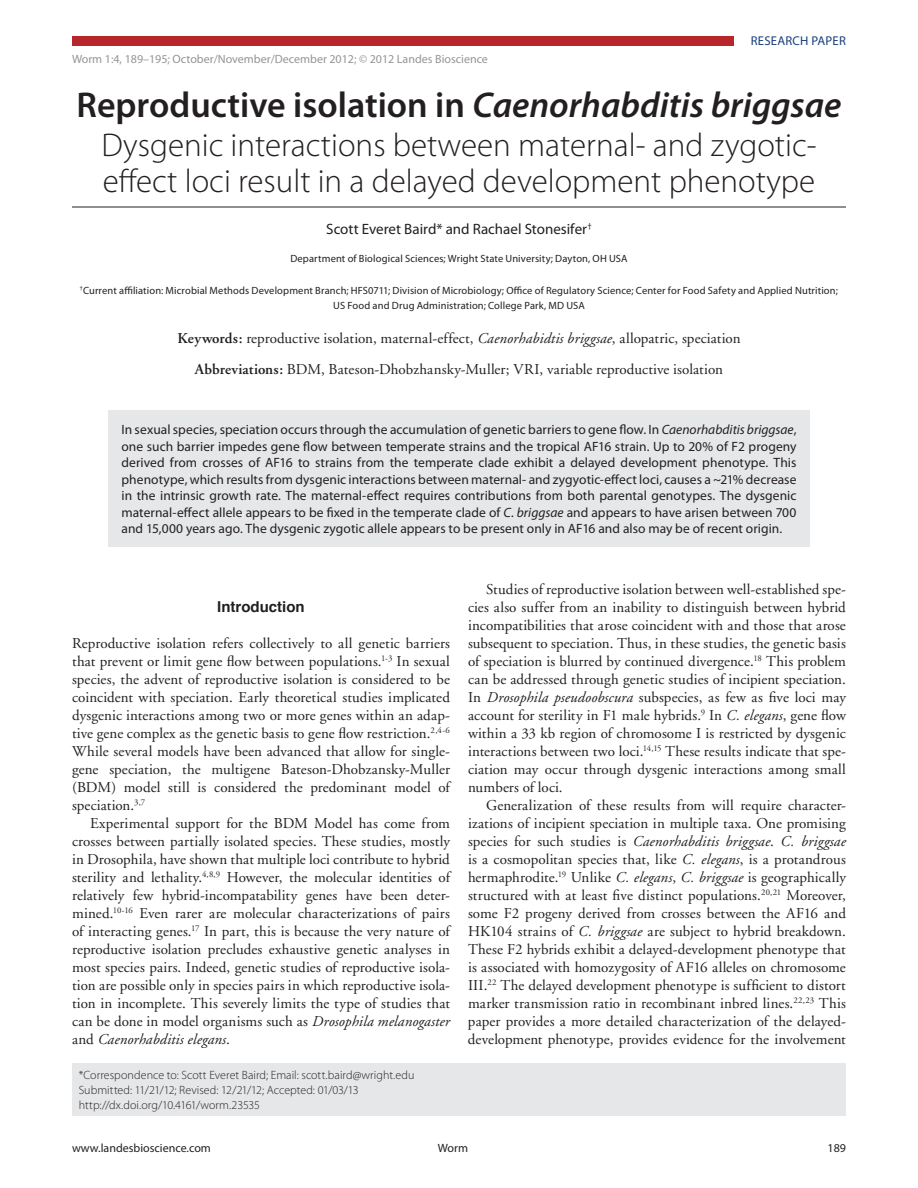
<style>
.page{position:relative;width:918px;height:1188px;background:#fff}
.page>*{position:absolute;margin:0;border:0;box-sizing:border-box;transform-origin:0 0}
.Title_w__Title_2{font:600 36px "Myriad Pro";color:#231f20}
.Title_2{font:300 33px/36px "Myriad Pro";color:#231f20}
.Body_text{font:15px/18px "Adobe Garamond";letter-spacing:.005em;color:#231f20;text-align:justify}
.Body_text_First_Line{font:15px/18px "Adobe Garamond";letter-spacing:.005em;color:#231f20;text-align:justify}
.Keywords_Abbr{font:15px "Adobe Garamond";letter-spacing:.005em;color:#231f20}
.Authors{font:15px "Myriad Pro";color:#231f20}
.Heading{font:700 15px "Helvetica";color:#231f20}
.Abstract_First_Line{font:13.5px/16.5px "Myriad Pro";letter-spacing:.005em;color:#231f20;text-align:justify}
.t1{font:12.75px "Myriad Pro";letter-spacing:.02em;color:#193f7c}
.Corresponding_Author{font:300 12px "Myriad Pro";color:#231f20}
.t2{font:12px "Myriad Pro";color:#939598}
.t3{font:12px "Myriad Pro";color:#231f20}
.Affiliations{font:10.5px/15px "Myriad Pro";letter-spacing:.015em;color:#231f20;text-align:center}
.s1{font-style:italic}
.s2{font-weight:600}
</style>
<div class="page">
<div style="left:72px;top:36px;width:662px;height:10px;background:#b7262b"></div>
<div style="left:72px;top:1063px;width:774px;height:53px;background:#e6e7e9"></div>
<div style="left:108px;top:410px;width:702px;height:137px;background:#e6e7e9"></div>
<hr style="left:72px;top:207px;width:774px;height:1px;background:#231f20">
<p class="t2" style="left:72px;top:52px;width:418px">Worm 1:4, 189–195; October/November/December 2012; © 2012 Landes Bioscience</p>
<p class="t1" style="left:751px;top:33px;width:97px">RESEARCH PAPER</p>
<p class="Title_w__Title_2" style="left:76px;top:82px;width:767px">Reproductive isolation in <span class="s1">Caenorhabditis briggsae</span></p>
<p class="Title_2" style="left:101px;top:126px;width:717px">Dysgenic interactions between maternal- and zygotic&shy;effect loci result in a delayed development phenotype</p>
<p class="Authors" style="left:326px;top:220px;width:267px">Scott Everet Baird* and Rachael Stonesifer<sup>†</sup></p>
<p class="Affiliations" style="left:290px;top:251px;width:339px">Department of Biological Sciences; Wright State University; Dayton, OH USA</p>
<p class="Affiliations" style="left:80px;top:283px;width:759px"><sup>†</sup>Current affiliation: Microbial Methods Development Branch; HFS0711; Division of Microbiology; Office of Regulatory Science; Center for Food Safety and Applied Nutrition;<br>US Food and Drug Administration; College Park, MD USA</p>
<p class="Keywords_Abbr" style="left:177px;top:330px;width:565px"><span class="s2">Keywords:</span> reproductive isolation, maternal-effect, <span class="s1">Caenorhabidtis briggsae</span>, allopatric, speciation</p>
<p class="Keywords_Abbr" style="left:195px;top:362px;width:530px"><span class="s2">Abbreviations:</span> BDM, Bateson-Dhobzhansky-Muller; VRI, variable reproductive isolation</p>
<p class="Abstract_First_Line" style="left:122px;top:421px;width:677px">In sexual species, speciation occurs through the accumulation of genetic barriers to gene flow. In <span class="s1">Caenorhabditis briggsae</span>, one such barrier impedes gene flow between temperate strains and the tropical AF16 strain. Up to 20% of F2 progeny derived from crosses of AF16 to strains from the temperate clade exhibit a delayed development phenotype. This phenotype, which results from dysgenic interactions between maternal- and zygyotic-effect loci, causes a ~21% decrease in the intrinsic growth rate. The maternal-effect requires contributions from both parental genotypes. The dysgenic maternal-effect allele appears to be fixed in the temperate clade of <span class="s1">C. briggsae</span> and appears to have arisen between 700 and 15,000 years ago. The dysgenic zygotic allele appears to be present only in AF16 and also may be of recent origin.</p>
<p class="Heading" style="left:217px;top:595px;width:89px">Introduction</p>
<p class="Body_text_First_Line" style="left:72px;top:635px;width:379px">Reproductive isolation refers collectively to all genetic barriers that prevent or limit gene flow between populations.<sup>1-3</sup> In sexual species, the advent of reproductive isolation is considered to be coincident with speciation. Early theoretical studies implicated dysgenic interactions among two or more genes within an adap&shy;tive gene complex as the genetic basis to gene flow restriction.<sup>2,4-6<br></sup>While several models have been advanced that allow for single&shy;gene speciation, the multigene Bateson-Dhobzansky-Muller (BDM) model still is considered the predominant model of speciation.<sup>3,7</sup></p>
<p class="Body_text" style="left:72px;top:815px;width:379px;text-indent:18px">Experimental support for the BDM Model has come from crosses between partially isolated species. These studies, mostly in Drosophila, have shown that multiple loci contribute to hybrid sterility and lethality.<sup>4,8,9</sup> However, the molecular identities of relatively few hybrid-incompatability genes have been deter&shy;mined.<sup>10-16</sup> Even rarer are molecular characterizations of pairs of interacting genes.<sup>17</sup> In part, this is because the very nature of reproductive isolation precludes exhaustive genetic analyses in most species pairs. Indeed, genetic studies of reproductive isola&shy;tion are possible only in species pairs in which reproductive isola&shy;tion in incomplete. This severely limits the type of studies that can be done in model organisms such as <span class="s1">Drosophila melanogaster </span>and <span class="s1">Caenorhabditis elegans</span>.</p>
<p class="Corresponding_Author" style="left:79px;top:1068px;width:337px">*Correspondence to: Scott Everet Baird; Email: scott.baird@wright.edu</p>
<p class="Corresponding_Author" style="left:79px;top:1083px;width:281px">Submitted: 11/21/12; Revised: 12/21/12; Accepted: 01/03/13</p>
<p class="Corresponding_Author" style="left:79px;top:1098px;width:183px">http://dx.doi.org/10.4161/worm.23535</p>
<p class="Body_text" style="left:468px;top:581px;width:379px;text-indent:18px">Studies of reproductive isolation between well-established spe&shy;cies also suffer from an inability to distinguish between hybrid incompatibilities that arose coincident with and those that arose subsequent to speciation. Thus, in these studies, the genetic basis of speciation is blurred by continued divergence.<sup>18</sup> This problem can be addressed through genetic studies of incipient speciation.<br>In <span class="s1">Drosophila pseudoobscura</span> subspecies, as few as five loci may account for sterility in F1 male hybrids.<sup>9</sup> In <span class="s1">C. elegans</span>, gene flow within a 33 kb region of chromosome I is restricted by dysgenic interactions between two loci.<sup>14,15</sup> These results indicate that spe&shy;ciation may occur through dysgenic interactions among small numbers of loci.</p>
<p class="Body_text" style="left:468px;top:797px;width:380px;text-indent:18px">Generalization of these results from will require character&shy;izations of incipient speciation in multiple taxa. One promising species for such studies is <span class="s1">Caenorhabditis briggsae</span>. <span class="s1">C. briggsae </span>is a cosmopolitan species that, like <span class="s1">C. elegans</span>, is a protandrous hermaphrodite.<sup>19</sup> Unlike <span class="s1">C. elegans</span>, <span class="s1">C. briggsae</span> is geographically structured with at least five distinct populations.<sup>20,21</sup> Moreover, some F2 progeny derived from crosses between the AF16 and HK104 strains of <span class="s1">C. briggsae</span> are subject to hybrid breakdown.<br>These F2 hybrids exhibit a delayed-development phenotype that is associated with homozygosity of AF16 alleles on chromosome III.<sup>22</sup> The delayed development phenotype is sufficient to distort marker transmission ratio in recombinant inbred lines.<sup>22,23</sup> This paper provides a more detailed characterization of the delayed&shy;development phenotype, provides evidence for the involvement</p>
<p class="t3" style="left:72px;top:1141px;width:140px">www.landesbioscience.com</p>
<p class="t3" style="left:438px;top:1141px;width:32px">Worm</p>
<p class="t3" style="left:828px;top:1141px;width:20px">189</p>
</div>
